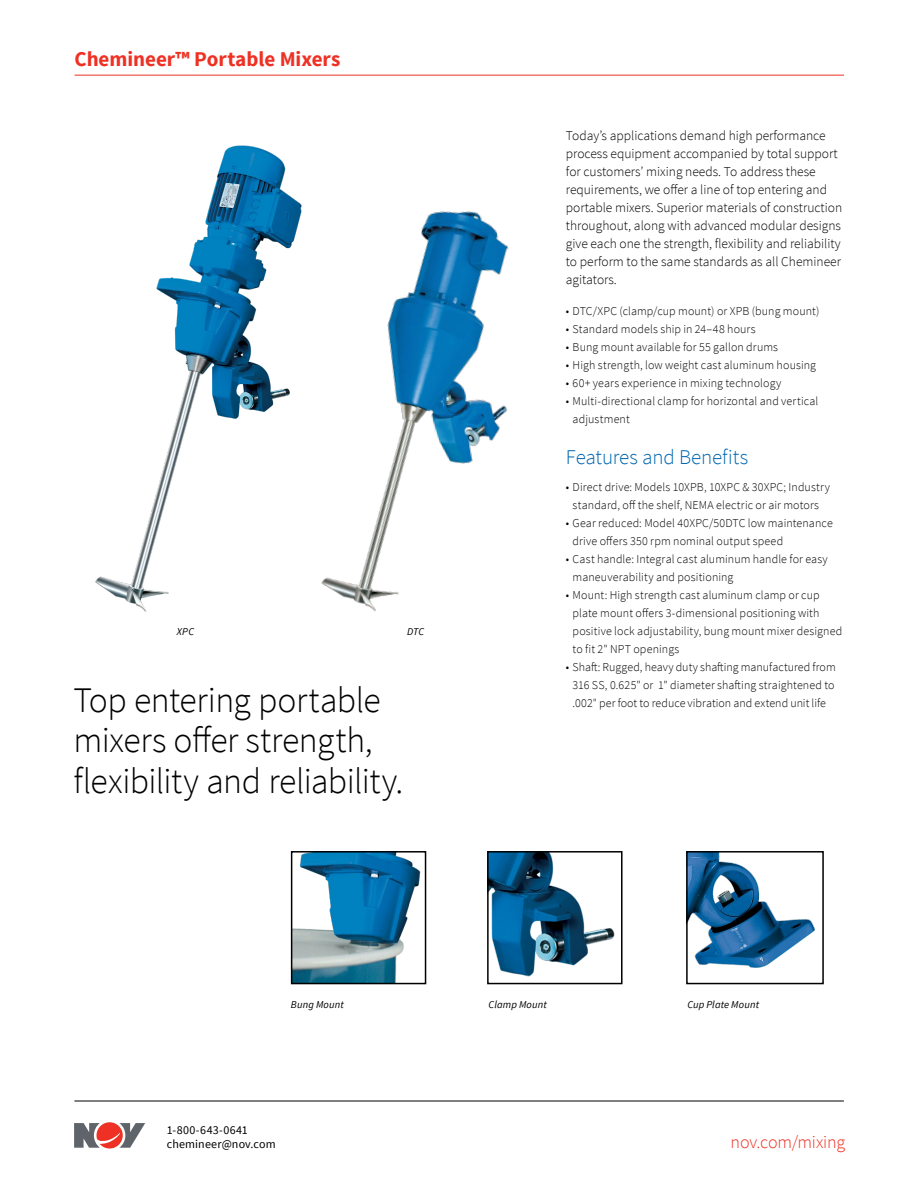
<style>
.page{position:relative;width:918px;height:1188px;background:#fff}
.page>*{position:absolute;margin:0;border:0;box-sizing:border-box;transform-origin:0 0}
.t1{font:300 36px/40.5px "Source Sans Pro";letter-spacing:-.015em;color:#000}
.t2{font:700 21px "Source Sans Pro";color:#ee3124}
.t3{font:300 21px "Source Sans Pro";letter-spacing:-.005em;color:#0067b1}
.t4{font:300 18px "Source Sans Pro";letter-spacing:-.01em;color:#ee3124}
.t5{font:300 13.5px/18px "Source Sans Pro";color:#000}
.t6{font:300 12px/18px "Source Sans Pro";letter-spacing:.01em;color:#000}
.t7{font:12px/13.5px "Source Sans Pro";letter-spacing:.015em;color:#000}
.t8{font:italic 10.5px "Source Sans Pro";letter-spacing:.01em;color:#000}
</style>
<div class="page">
<hr style="left:74px;top:1101px;width:770px;height:1px;background:#000">
<svg style="left:74px;top:1122px;width:71px;height:27px"></svg>
<hr style="left:75px;top:75px;width:769px;height:1px;background:#ee3124">
<img style="left:321px;top:211px;width:188px;height:401px">
<img style="left:95px;top:145px;width:207px;height:467px">
<img style="left:294px;top:854px;width:127px;height:127px">
<div style="left:291px;top:851px;width:135px;height:133px;border:2px solid #000"></div>
<img style="left:490px;top:854px;width:125px;height:123px">
<div style="left:487px;top:851px;width:136px;height:133px;border:2px solid #000"></div>
<img style="left:689px;top:854px;width:125px;height:114px">
<div style="left:686px;top:851px;width:138px;height:133px;border:2px solid #000"></div>
<h2 class="t2" style="left:75px;top:45px;width:267px">Chemineer™ Portable Mixers</h2>
<p class="t8" style="left:177px;top:625px;width:19px">XPC</p>
<p class="t8" style="left:407px;top:625px;width:19px">DTC</p>
<h1 class="t1" style="left:73px;top:680px;width:332px">Top entering portable mixers offer strength, flexibility and reliability.</h1>
<p class="t5" style="left:566px;top:126px;width:278px">Today’s applications demand high performance process equipment accompanied by total support for customers’ mixing needs. To address these requirements, we offer a line of top entering and portable mixers. Superior materials of construction throughout, along with advanced modular designs give each one the strength, flexibility and reliability to perform to the same standards as all Chemineer agitators.</p>
<p class="t6" style="left:566px;top:302px;width:255px">• DTC/XPC (clamp/cup mount) or XPB (bung mount)</p>
<p class="t6" style="left:566px;top:320px;width:191px">• Standard models ship in 24–48 hours</p>
<p class="t6" style="left:566px;top:338px;width:214px">• Bung mount available for 55 gallon drums</p>
<p class="t6" style="left:566px;top:356px;width:252px">• High strength, low weight cast aluminum housing</p>
<p class="t6" style="left:566px;top:374px;width:217px">• 60+ years experience in mixing technology</p>
<p class="t6" style="left:573px;top:392px;width:247px;text-indent:-7px">• Multi-directional clamp for horizontal and vertical adjustment</p>
<h2 class="t3" style="left:566px;top:444px;width:184px">Features and Benefits</h2>
<p class="t6" style="left:566px;top:478px;width:266px;text-align:center">• Direct drive: Models 10XPB, 10XPC &amp; 30XPC; Industry standard, off the shelf, NEMA electric or air motors</p>
<p class="t6" style="left:573px;top:514px;width:262px;text-indent:-7px">• Gear reduced: Model 40XPC/50DTC low maintenance drive offers 350 rpm nominal output speed</p>
<p class="t6" style="left:573px;top:550px;width:257px;text-indent:-7px">• Cast handle: Integral cast aluminum handle for easy maneuverability and positioning</p>
<p class="t6" style="left:573px;top:586px;width:271px;text-indent:-7px">• Mount: High strength cast aluminum clamp or cup plate mount offers 3-dimensional positioning with positive lock adjustability, bung mount mixer designed to fit 2" NPT openings</p>
<p class="t6" style="left:566px;top:658px;width:271px;text-align:center">• Shaft: Rugged, heavy duty shafting manufactured from<br>316 SS, 0.625" or 1" diameter shafting straightened to .002" per foot to reduce vibration and extend unit life</p>
<p class="t8" style="left:291px;top:998px;width:54px">Bung Mount</p>
<p class="t7" style="left:167px;top:1123px;width:110px">1-800-643-0641 chemineer@nov.com</p>
<p class="t8" style="left:489px;top:998px;width:60px">Clamp Mount</p>
<p class="t8" style="left:687px;top:998px;width:73px">Cup Plate Mount</p>
<h3 class="t4" style="left:731px;top:1131px;width:116px">nov.com/mixing</h3>
</div>
